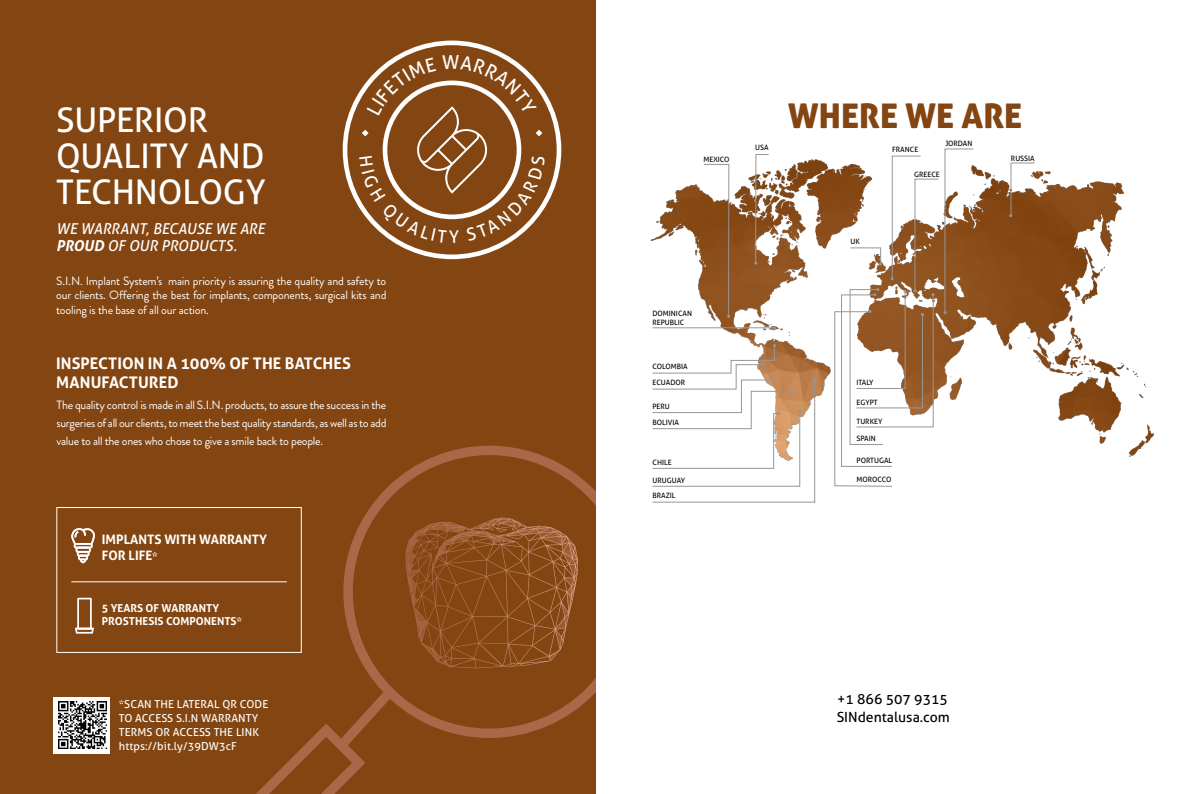
<style>
.page{position:relative;width:1191px;height:794px;background:#fff}
.page>*{position:absolute;margin:0;border:0;box-sizing:border-box;transform-origin:0 0}
.t1{font:34px/36px "Aller";letter-spacing:-.005em;color:#fff}
.t2{font:34px "Aller Display";letter-spacing:.005em;color:#834511}
.t3{font:700 16px/19.2px "Aller";letter-spacing:.005em;color:#fff}
.t4{font:italic 15px/17px "Aller";letter-spacing:-.005em;color:#fff}
.t5{font:14px "Aller";color:#000}
.t6{font:700 13px/16px "Aller";color:#fff}
.t7{font:12px/14.4px "Brandon Grotesque";letter-spacing:-.02em;color:#fff;text-align:justify}
.t8{font:11px/14px "Aller";letter-spacing:.01em;color:#fff;text-align:justify}
.t9{font:700 11px/13.2px "Aller";color:#fff}
.t10{font:7.3px/15.1px "Aller";color:#000}
.s1{font-weight:700}
.s2{font-size:11px}
</style>
<div class="page">
<div style="left:0;top:0;width:595px;height:794px;background:#834511"></div>
<div style="left:53px;top:696px;width:57px;height:57px;background:#fff"></div>
<svg style="left:75px;top:597px;width:19px;height:37px"></svg>
<svg style="left:71px;top:528px;width:24px;height:35px"></svg>
<hr style="left:71px;top:581px;width:216px;height:1px;background:#fff">
<svg style="left:126px;top:446px;width:469px;height:348px"></svg>
<svg style="left:405px;top:517px;width:173px;height:151px"></svg>
<svg style="left:343px;top:41px;width:218px;height:218px"></svg>
<img style="left:650px;top:148px;width:504px;height:309px">
<img style="left:58px;top:701px;width:48px;height:48px">
<svg style="left:1009px;top:162px;width:26px;height:55px"></svg>
<hr style="left:652px;top:327px;width:122px;height:1px;background:#969696">
<svg style="left:652px;top:344px;width:164px;height:158px"></svg>
<svg style="left:704px;top:164px;width:26px;height:155px"></svg>
<svg style="left:754px;top:154px;width:14px;height:112px"></svg>
<svg style="left:834px;top:148px;width:139px;height:339px"></svg>
<svg style="left:359px;top:55px;width:186px;height:188px"></svg>
<h1 class="t1" style="left:56px;top:102px;width:211px">SUPERIOR<br>QUALITY AND<br>TECHNOLOGY</h1>
<p class="t4" style="left:56px;top:220px;width:210px">WE WARRANT, BECAUSE WE ARE<br><span class="s1">PROUD</span> OF OUR PRODUCTS.</p>
<p class="t7" style="left:56px;top:274px;width:332px">S.I.N. Implant System’s main priority is assuring the quality and safety to our clients. Offering the best for implants, components, surgical kits and tooling is the base of all our action.</p>
<h2 class="t3" style="left:56px;top:353px;width:296px">INSPECTION IN A 100% OF THE BATCHES<br>MANUFACTURED</h2>
<p class="t7" style="left:56px;top:396px;width:331px;line-height:18px">The quality control is made in all S.I.N. products, to assure the success in the surgeries of all our clients, to meet the best quality standards, as well as to add value to all the ones who chose to give a smile back to people.</p>
<p class="t6" style="left:102px;top:531px;width:167px">IMPLANTS WITH WARRANTY<br>FOR LIFE<span class="s2">*</span></p>
<p class="t9" style="left:102px;top:601px;width:142px">5 YEARS OF WARRANTY<br>PROSTHESIS COMPONENTS*</p>
<p class="t10" style="left:703px;top:151px;width:28px">MEXICO</p>
<p class="t10" style="left:755px;top:140px;width:15px">USA</p>
<h1 class="t2" style="left:788px;top:95px;width:235px">WHERE WE ARE</h1>
<p class="t10" style="left:892px;top:141px;width:28px">FRANCE</p>
<p class="t10" style="left:945px;top:136px;width:29px">JORDAN</p>
<p class="t10" style="left:914px;top:167px;width:27px">GREECE</p>
<p class="t10" style="left:1011px;top:151px;width:25px">RUSSIA</p>
<p class="t10" style="left:850px;top:234px;width:11px">UK</p>
<p class="t10" style="left:652px;top:309px;width:41px;line-height:8.8px">DOMINICAN<br>REPUBLIC</p>
<p class="t10" style="left:652px;top:359px;width:37px">COLOMBIA</p>
<p class="t10" style="left:652px;top:375px;width:34px">ECUADOR</p>
<p class="t10" style="left:652px;top:398px;width:19px">PERU</p>
<p class="t10" style="left:652px;top:415px;width:28px">BOLIVIA</p>
<p class="t10" style="left:652px;top:454px;width:21px">CHILE</p>
<p class="t10" style="left:652px;top:473px;width:34px">URUGUAY<br>BRAZIL</p>
<p class="t10" style="left:856px;top:375px;width:19px">ITALY</p>
<p class="t10" style="left:856px;top:413px;width:27px">TURKEY</p>
<p class="t10" style="left:856px;top:395px;width:23px">EGYPT</p>
<p class="t10" style="left:856px;top:431px;width:21px">SPAIN</p>
<p class="t10" style="left:856px;top:453px;width:37px">PORTUGAL</p>
<p class="t10" style="left:856px;top:472px;width:36px">MOROCCO</p>
<p class="t8" style="left:119px;top:696px;width:151px">*SCAN THE LATERAL QR CODE</p>
<p class="t5" style="left:837px;top:690px;width:112px">+1 866 507 9315</p>
<p class="t8" style="left:119px;top:710px;width:142px">TO ACCESS S.I.N WARRANTY TERMS OR ACCESS THE LINK https://bit.ly/39DW3cF</p>
<p class="t5" style="left:836px;top:708px;width:115px">SINdentalusa.com</p>
</div>
